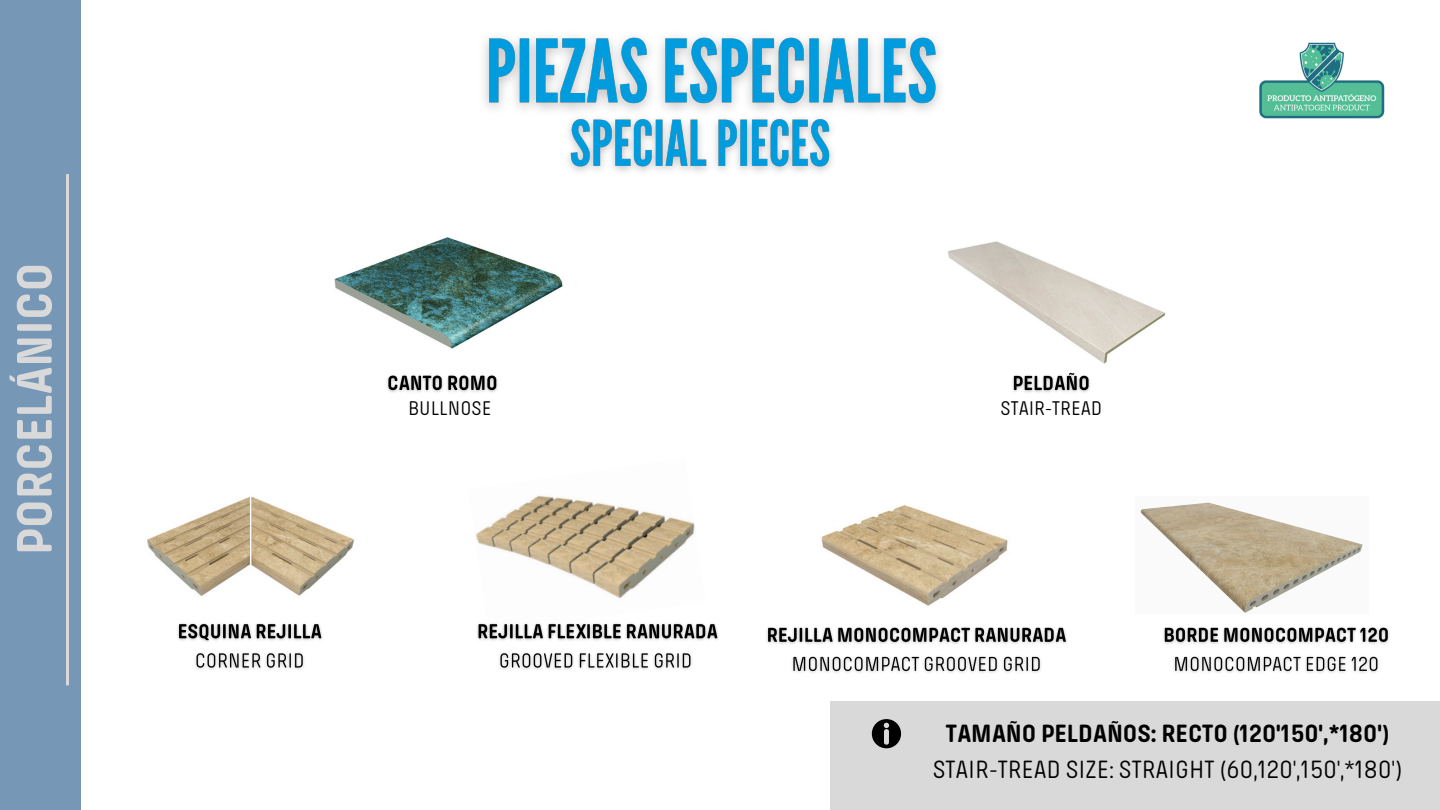
<style>
.page{position:relative;width:1440px;height:810px;background:#fff}
.page>*{position:absolute;margin:0;border:0;box-sizing:border-box;transform-origin:0 0}
.t1{font:700 52.1px "Pilcrow Soft";color:#d9d9d9}
.t2{font:26px/36px "Pilcrow Soft";color:#000;text-align:center}
.t3{font:20.6px "Pilcrow Soft";color:#000}
.s1{font-weight:700}
</style>
<div class="page">
<img style="left:947px;top:241px;width:219px;height:123px">
<img style="left:334px;top:237px;width:229px;height:112px">
<img style="left:821px;top:505px;width:187px;height:101px">
<img style="left:147px;top:496px;width:207px;height:100px">
<img style="left:475px;top:495px;width:220px;height:104px">
<div style="left:831px;top:702px;width:609px;height:108px;background:#d9d9d9"></div>
<svg style="left:872px;top:719px;width:29px;height:29px"></svg>
<img style="left:1259px;top:42px;width:126px;height:77px">
<div style="left:0;top:0;width:81px;height:810px;background:#7697b6"></div>
<hr style="left:66px;top:174px;width:3px;height:511px;background:#d9d9d9">
<img style="left:766px;top:627px;width:301px;height:46px">
<img style="left:177px;top:623px;width:145px;height:47px">
<img style="left:1012px;top:372px;width:78px;height:21px">
<img style="left:387px;top:375px;width:111px;height:18px">
<img style="left:477px;top:623px;width:241px;height:47px">
<img style="left:484px;top:36px;width:456px;height:75px">
<img style="left:557px;top:107px;width:286px;height:65px">
<img style="left:1140px;top:502px;width:223px;height:111px">
<img style="left:1163px;top:627px;width:226px;height:46px">
<p class="t1" style="left:10px;top:555px;width:294px;rotate:-90deg">PORCELÁNICO</p>
<h3 class="t3" style="left:408px;top:399px;width:85px">BULLNOSE</h3>
<p class="t3" style="left:1001px;top:399px;width:103px">STAIR-TREAD</p>
<p class="t2" style="left:933px;top:716px;width:471px"><span class="s1">TAMAÑO PELDAÑOS: RECTO (120'150',*180')<br></span>STAIR-TREAD SIZE: STRAIGHT (60,120',150',*180')</p>
</div>
